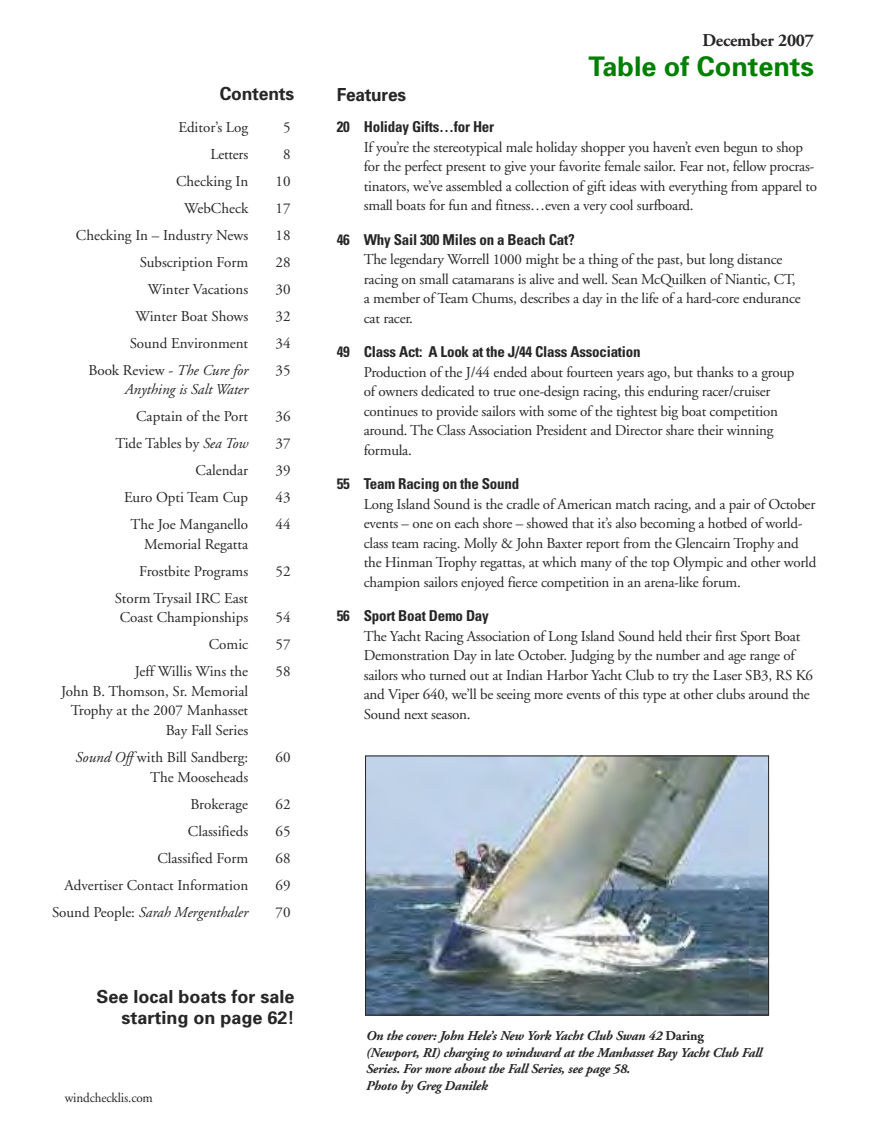
<style>
.page{position:relative;width:878px;height:1148px;background:#fff}
.page>*{position:absolute;margin:0;border:0;box-sizing:border-box;transform-origin:0 0}
.t1{font:700 27px "Univers";color:#008000}
.t2{font:700 18px/21.6px "Univers";color:#272627;text-align:right}
.t3{font:700 18px "Adobe Garamond";letter-spacing:-.01em;color:#272627}
.t4{font:700 18px "Univers";color:#272627;scale:.96 1}
.t5{font:15px/19.5px "Adobe Garamond";letter-spacing:-.015em;color:#272627}
.t6{font:700 condensed 15px "Univers";letter-spacing:-.015em;color:#272627}
.t7{font:italic 15px "Adobe Garamond";color:#272627}
.t8{font:italic 700 13.5px/16.5px "Adobe Garamond";letter-spacing:-.015em;color:#272627}
.t9{font:13.5px "Adobe Garamond";letter-spacing:-.01em;color:#272627}
.s1{font-style:italic}
.s2{font-style:normal}
</style>
<div class="page">
<img style="left:367px;top:757px;width:400px;height:256px">
<div style="left:365px;top:755px;width:404px;height:260px;border:1px solid #272627"></div>
<p class="t2" style="left:220px;top:85px;width:76px">Contents</p>
<p class="t5" style="left:178px;top:118px;width:71px">Editor’s Log</p>
<p class="t5" style="left:283px;top:118px;width:9px">5</p>
<p class="t5" style="left:210px;top:145px;width:39px">Letters</p>
<p class="t5" style="left:283px;top:145px;width:9px">8</p>
<p class="t5" style="left:176px;top:172px;width:74px">Checking In</p>
<p class="t5" style="left:275px;top:172px;width:16px">10</p>
<p class="t5" style="left:184px;top:199px;width:65px">WebCheck</p>
<p class="t5" style="left:275px;top:199px;width:17px">17</p>
<p class="t5" style="left:76px;top:226px;width:174px">Checking In – Industry News</p>
<p class="t5" style="left:275px;top:226px;width:16px">18</p>
<p class="t5" style="left:140px;top:253px;width:110px">Subscription Form</p>
<p class="t5" style="left:275px;top:253px;width:16px">28</p>
<p class="t5" style="left:148px;top:280px;width:102px">Winter Vacations</p>
<p class="t5" style="left:275px;top:280px;width:16px">30</p>
<p class="t5" style="left:135px;top:307px;width:114px">Winter Boat Shows</p>
<p class="t5" style="left:275px;top:307px;width:16px">32</p>
<p class="t5" style="left:130px;top:334px;width:120px">Sound Environment</p>
<p class="t5" style="left:275px;top:334px;width:16px">34</p>
<p class="t5" style="left:88px;top:361px;width:161px">Book Review - <span class="s1">The Cure for</span></p>
<p class="t5" style="left:275px;top:361px;width:16px">35</p>
<p class="t7" style="left:125px;top:383px;width:125px">Anything is Salt Water</p>
<p class="t5" style="left:136px;top:408px;width:113px">Captain of the Port</p>
<p class="t5" style="left:275px;top:408px;width:16px">36</p>
<p class="t5" style="left:115px;top:435px;width:134px">Tide Tables by <span class="s1">Sea Tow</span></p>
<p class="t5" style="left:275px;top:435px;width:16px">37</p>
<p class="t5" style="left:195px;top:462px;width:54px">Calendar</p>
<p class="t5" style="left:275px;top:462px;width:16px">39</p>
<p class="t5" style="left:124px;top:489px;width:126px">Euro Opti Team Cup</p>
<p class="t5" style="left:275px;top:489px;width:16px">43</p>
<p class="t5" style="left:131px;top:516px;width:119px">The Joe Manganello</p>
<p class="t5" style="left:275px;top:516px;width:16px">44</p>
<p class="t5" style="left:139px;top:532px;width:111px;line-height:27px;text-align:center">Memorial Regatta<br>Frostbite Programs</p>
<p class="t5" style="left:275px;top:562px;width:16px">52</p>
<p class="t5" style="left:115px;top:589px;width:135px;text-align:center">Storm Trysail IRC East<br>Coast Championships</p>
<p class="t5" style="left:275px;top:609px;width:16px">54</p>
<p class="t5" style="left:209px;top:636px;width:41px">Comic</p>
<p class="t5" style="left:275px;top:636px;width:16px">57</p>
<p class="t5" style="left:135px;top:663px;width:115px">Jeff Willis Wins the</p>
<p class="t5" style="left:275px;top:663px;width:16px">58</p>
<p class="t5" style="left:61px;top:682px;width:189px;text-align:right">John B. Thomson, Sr. Memorial<br>Trophy at the 2007 Manhasset<br>Bay Fall Series</p>
<p class="t5" style="left:76px;top:748px;width:174px"><span class="s1">Sound Off</span> with Bill Sandberg:</p>
<p class="t5" style="left:275px;top:748px;width:16px">60</p>
<p class="t5" style="left:150px;top:764px;width:100px;line-height:27px;text-align:right">The Mooseheads<br>Brokerage</p>
<p class="t5" style="left:275px;top:795px;width:16px">62</p>
<p class="t5" style="left:188px;top:822px;width:62px">Classifieds</p>
<p class="t5" style="left:275px;top:822px;width:16px">65</p>
<p class="t5" style="left:157px;top:849px;width:92px">Classified Form</p>
<p class="t5" style="left:275px;top:849px;width:17px">68</p>
<p class="t5" style="left:65px;top:876px;width:185px">Advertiser Contact Information</p>
<p class="t5" style="left:275px;top:876px;width:16px">69</p>
<p class="t7" style="left:52px;top:905px;width:198px"><span class="s2">Sound People:</span> Sarah Mergenthaler</p>
<p class="t5" style="left:275px;top:903px;width:16px">70</p>
<p class="t2" style="left:97px;top:987px;width:199px">See local boats for sale starting on page 62!</p>
<p class="t9" style="left:65px;top:1091px;width:90px">windchecklis.com</p>
<p class="t3" style="left:702px;top:33px;width:113px">December 2007</p>
<h1 class="t1" style="left:588px;top:56px;width:227px">Table of Contents</h1>
<p class="t4" style="left:337px;top:88px;width:74px">Features</p>
<p class="t6" style="left:337px;top:121px;width:159px">20 Holiday Gifts…for Her</p>
<p class="t5" style="left:364px;top:138px;width:455px">If you’re the stereotypical male holiday shopper you haven’t even begun to shop for the perfect present to give your favorite female sailor. Fear not, fellow procras&shy;tinators, we’ve assembled a collection of gift ideas with everything from apparel to small boats for fun and fitness…even a very cool surfboard.</p>
<p class="t6" style="left:337px;top:234px;width:239px">46 Why Sail 300 Miles on a Beach Cat?</p>
<p class="t5" style="left:364px;top:251px;width:438px">The legendary Worrell 1000 might be a thing of the past, but long distance racing on small catamarans is alive and well. Sean McQuilken of Niantic, CT, a member of Team Chums, describes a day in the life of a hard-core endurance cat racer.</p>
<p class="t6" style="left:337px;top:346px;width:305px">49 Class Act: A Look at the J/44 Class Association</p>
<p class="t5" style="left:364px;top:363px;width:432px">Production of the J/44 ended about fourteen years ago, but thanks to a group of owners dedicated to true one-design racing, this enduring racer/cruiser continues to provide sailors with some of the tightest big boat competition around. The Class Association President and Director share their winning formula.</p>
<p class="t6" style="left:337px;top:478px;width:184px">55 Team Racing on the Sound</p>
<p class="t5" style="left:364px;top:495px;width:454px">Long Island Sound is the cradle of American match racing, and a pair of October events – one on each shore – showed that it’s also becoming a hotbed of world&shy;class team racing. Molly &amp; John Baxter report from the Glencairn Trophy and the Hinman Trophy regattas, at which many of the top Olympic and other world champion sailors enjoyed fierce competition in an arena-like forum.</p>
<p class="t6" style="left:337px;top:610px;width:153px">56 Sport Boat Demo Day</p>
<p class="t5" style="left:364px;top:627px;width:451px">The Yacht Racing Association of Long Island Sound held their first Sport Boat Demonstration Day in late October. Judging by the number and age range of sailors who turned out at Indian Harbor Yacht Club to try the Laser SB3, RS K6 and Viper 640, we’ll be seeing more events of this type at other clubs around the Sound next season.</p>
<p class="t8" style="left:366px;top:1028px;width:397px">On the cover: John Hele’s New York Yacht Club Swan 42 <span class="s2">Daring<br></span>(Newport, RI) charging to windward at the Manhasset Bay Yacht Club Fall Series. For more about the Fall Series, see page 58.<br>Photo by Greg Danilek</p>
</div>
